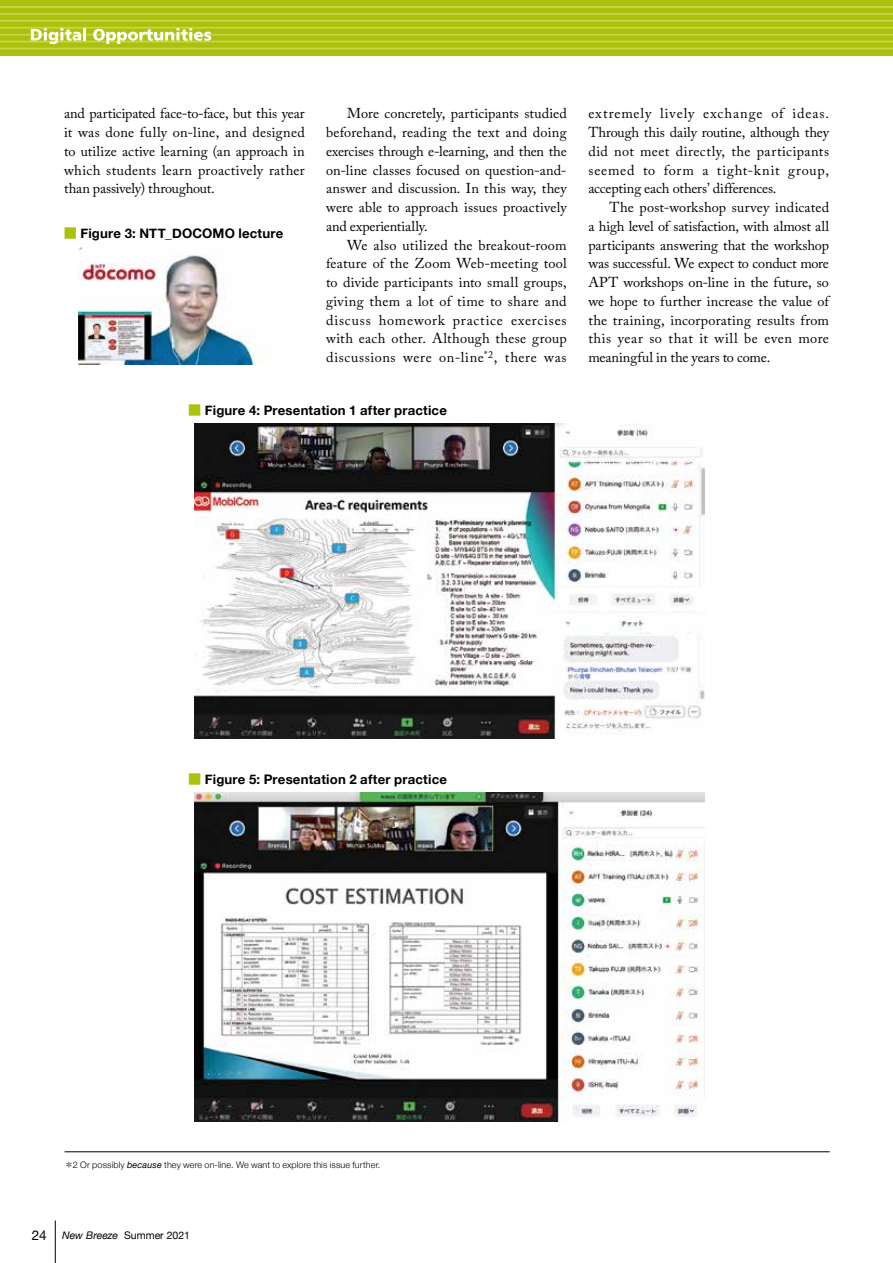
<style>
.page{position:relative;width:893px;height:1263px;background:#fff}
.page>*{position:absolute;margin:0;border:0;box-sizing:border-box;transform-origin:0 0}
.t1{font:14.25px/18.8px "Adobe Caslon Pro";letter-spacing:.01em;color:#000;text-align:justify}
.t2{font:700 13.2px "Helvetica Neue";letter-spacing:.015em;color:#000}
.t3{font:10.5px "Helvetica Neue";color:#000}
.t4{font:300 9px "Helvetica Neue";letter-spacing:.015em;color:#000}
.s1{font-family:"Shin Go Pro";font-weight:400;color:#abc10d}
.s2{font-family:"Koz Min Pr 6 N";font-weight:400}
.s3{font-weight:400;font-style:italic}
.s4{font-size:13.5px}
.s5{font-style:italic}
</style>
<div class="page">
<div style="left:0;top:0;width:893px;height:55px;background:#abc10d"></div>
<hr style="left:0;top:6px;width:893px;height:2px;background:#c3d94e">
<hr style="left:0;top:13px;width:893px;height:2px;background:#c3d94e">
<hr style="left:0;top:20px;width:893px;height:2px;background:#c3d94e">
<hr style="left:0;top:27px;width:893px;height:2px;background:#c3d94e">
<hr style="left:0;top:34px;width:893px;height:1px;background:#c3d94e">
<hr style="left:0;top:41px;width:893px;height:1px;background:#c3d94e">
<hr style="left:0;top:48px;width:893px;height:1px;background:#c3d94e">
<svg style="left:31px;top:28px;width:55px;height:16px"></svg>
<svg style="left:93px;top:28px;width:118px;height:16px"></svg>
<hr style="left:65px;top:1151px;width:765px;height:1px;background:#000">
<img style="left:79px;top:247px;width:181px;height:117px">
<img style="left:195px;top:423px;width:510px;height:315px">
<img style="left:195px;top:793px;width:510px;height:328px">
<hr style="left:55px;top:1220px;width:1px;height:43px;background:#000">
<p class="t1" style="left:64px;top:104px;width:242px">and participated face-to-face, but this year it was done fully on-line, and designed to utilize active learning (an approach in which students learn proactively rather than passively) throughout.</p>
<p class="t1" style="left:326px;top:104px;width:242px;text-indent:21px">More concretely, participants studied beforehand, reading the text and doing exercises through e-learning, and then the on-line classes focused on question-and&shy;answer and discussion. In this way, they were able to approach issues proactively and experientially.</p>
<p class="t1" style="left:326px;top:235px;width:242px;text-indent:21px">We also utilized the breakout-room feature of the Zoom Web-meeting tool to divide participants into small groups, giving them a lot of time to share and discuss homework practice exercises with each other. Although these group discussions were on-line<sup>*2</sup>, there was</p>
<p class="t2" style="left:64px;top:222px;width:221px"><span class="s1">■</span> Figure 3: NTT_DOCOMO lecture</p>
<p class="t2" style="left:188px;top:400px;width:260px"><span class="s1">■</span> Figure 4: Presentation 1 after practice</p>
<p class="t1" style="left:588px;top:104px;width:242px">extremely lively exchange of ideas.<br>Through this daily routine, although they did not meet directly, the participants seemed to form a tight-knit group, accepting each others’ differences.</p>
<p class="t1" style="left:588px;top:198px;width:242px;text-indent:21px">The post-workshop survey indicated a high level of satisfaction, with almost all participants answering that the workshop was successful. We expect to conduct more APT workshops on-line in the future, so we hope to further increase the value of the training, incorporating results from this year so that it will be even more meaningful in the years to come.</p>
<p class="t2" style="left:188px;top:769px;width:260px"><span class="s1">■</span> Figure 5: Presentation 2 after practice</p>
<p class="t4" style="left:65px;top:1158px;width:317px"><span class="s2">＊</span>2 Or possibly <span class="s3">because</span> they were on-line. We want to explore this issue further.</p>
<p class="t3" style="left:32px;top:1227px;width:160px"><span class="s4">24</span> <span class="s5">New Breeze</span> Summer 2021</p>
</div>
